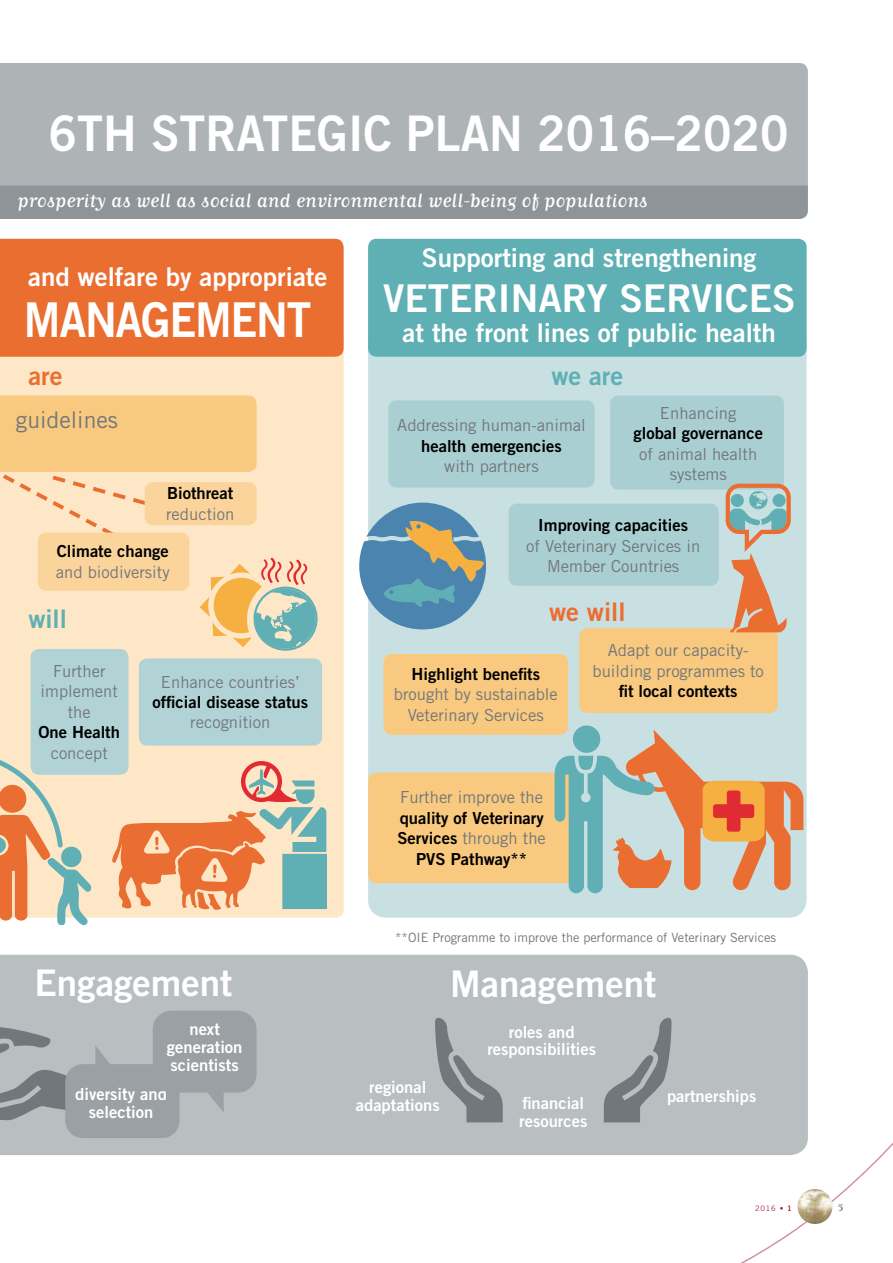
<style>
.page{position:relative;width:893px;height:1263px;background:#fff}
.page>*{position:absolute;margin:0;border:0;box-sizing:border-box;transform-origin:0 0}
.t1{font:49.05px "Trade Gothic LT Std Bd 2";color:#fff;scale:.95 1}
.t2{font:48px "Trade Gothic LT Std Bd 2";letter-spacing:-.03em;color:#fff;scale:.92 1}
.t3{font:38.25px "Trade Gothic LT Std Bd 2";color:#fff}
.t4{font:36.75px "Trade Gothic LT Std Bd 2";color:#fff}
.t5{font:25.8px "Trade Gothic LT Std Bd 2";color:#fff}
.t6{font:25.65px "Trade Gothic LT Std Bd 2";color:#eb6e31}
.t7{font:25.65px "Trade Gothic LT Std Bd 2";color:#5fb0b5}
.t8{font:22.95px "Trade Gothic LT Std";color:#71777a}
.t9{font:22.5px "Matrix Script";color:#fff}
.t10{font:16.65px/20.4px "Trade Gothic LT Std";color:#71777a;text-align:center}
.t11{font:16.65px "Trade Gothic LT Std Bd 2";color:#000}
.t12{font:16.65px/17.9px "Trade Gothic LT Std Bd 2";color:#fff;text-align:center}
.t13{font:12.75px "Trade Gothic LT Std";color:#71777a}
.t14{font:700 10.5px "Berkeley";color:#616871}
.t15{font:7.5px "Trade Gothic LT Std";color:#a5233b}
.s1{font-family:"Trade Gothic LT Std Bd 2";color:#000}
.s2{font-family:"Trade Gothic LT Std Bd 2"}
</style>
<div class="page">
<div style="left:0;top:185px;width:808px;height:34px;background:#8e9498"></div>
<div style="left:0;top:63px;width:808px;height:122px;background:#aeb3b6"></div>
<div style="left:368px;top:351px;width:439px;height:567px;background:#c9e0e2"></div>
<div style="left:368px;top:239px;width:439px;height:118px;background:#5fb0b5;border-radius:9px"></div>
<div style="left:0;top:955px;width:808px;height:200px;background:#b9bec1"></div>
<div style="left:0;top:357px;width:344px;height:561px;background:#fde7c7"></div>
<div style="left:0;top:239px;width:344px;height:118px;background:#eb6e31"></div>
<svg style="left:604px;top:1014px;width:67px;height:108px;background:#9fa4a7"></svg>
<svg style="left:435px;top:1014px;width:68px;height:108px;background:#9fa4a7"></svg>
<svg style="left:0;top:1011px;width:257px;height:127px;background:#a3a9ac"></svg>
<div style="left:388px;top:400px;width:207px;height:87px;background:#aacfd3;border-radius:9px"></div>
<div style="left:610px;top:396px;width:174px;height:94px;background:#aacfd3;border-radius:9px"></div>
<div style="left:509px;top:503px;width:210px;height:83px;background:#aacfd3;border-radius:9px"></div>
<svg style="left:0;top:396px;width:257px;height:144px;background:#fad297"></svg>
<div style="left:38px;top:533px;width:151px;height:58px;background:#fbd49c;border-radius:9px"></div>
<div style="left:579px;top:628px;width:199px;height:85px;background:#f9c97f;border-radius:9px"></div>
<div style="left:368px;top:772px;width:207px;height:111px;background:#f9c97f;border-radius:9px"></div>
<div style="left:384px;top:654px;width:184px;height:81px;background:#f9c97f;border-radius:9px"></div>
<div style="left:139px;top:658px;width:183px;height:87px;background:#b2d3d6;border-radius:9px"></div>
<div style="left:31px;top:649px;width:97px;height:126px;background:#b2d3d6;border-radius:9px"></div>
<div style="left:145px;top:482px;width:112px;height:43px;background:#fbd49c;border-radius:9px"></div>
<svg style="left:0;top:757px;width:93px;height:168px;background:#ddc2a4"></svg>
<svg style="left:200px;top:557px;width:122px;height:99px;background:#ddcda7"></svg>
<svg style="left:726px;top:484px;width:65px;height:148px;background:#c6b6a5"></svg>
<div style="left:573px;top:725px;width:27px;height:28px;background:#60afb4;border-radius:50%"></div>
<svg style="left:554px;top:730px;width:249px;height:163px;background:#c5b6a0"></svg>
<svg style="left:359px;top:503px;width:127px;height:126px;background:#7da2b0"></svg>
<svg style="left:112px;top:761px;width:215px;height:149px;background:#e0ba98"></svg>
<svg style="left:700px;top:1119px;width:193px;height:144px"></svg>
<img style="left:797px;top:1189px;width:36px;height:35px;border-radius:18px">
<h1 class="t1" style="left:49px;top:103px;width:780px">6TH STRATEGIC PLAN 2016–2020</h1>
<h3 class="t9" style="left:18px;top:190px;width:632px">prosperity as well as social and environmental well-being of populations</h3>
<h3 class="t5" style="left:28px;top:260px;width:301px">and welfare by appropriate</h3>
<h2 class="t2" style="left:24px;top:290px;width:314px">MANAGEMENT</h2>
<h3 class="t6" style="left:28px;top:359px;width:36px">are</h3>
<h3 class="t8" style="left:16px;top:405px;width:104px">guidelines</h3>
<p class="t11" style="left:167px;top:483px;width:68px">Biothreat</p>
<p class="t10" style="left:166px;top:504px;width:70px">reduction</p>
<p class="t11" style="left:57px;top:541px;width:113px">Climate change</p>
<p class="t10" style="left:56px;top:561px;width:115px">and biodiversity</p>
<h3 class="t7" style="left:28px;top:603px;width:40px">will</h3>
<p class="t10" style="left:41px;top:661px;width:79px">Further implement the</p>
<p class="t11" style="left:38px;top:722px;width:83px">One Health</p>
<p class="t10" style="left:51px;top:742px;width:59px">concept</p>
<p class="t10" style="left:161px;top:671px;width:140px">Enhance countries’</p>
<p class="t11" style="left:152px;top:692px;width:157px">official disease status</p>
<p class="t10" style="left:190px;top:712px;width:82px">recognition</p>
<h3 class="t5" style="left:422px;top:242px;width:336px">Supporting and strengthening</h3>
<h3 class="t3" style="left:383px;top:274px;width:414px">VETERINARY SERVICES</h3>
<h3 class="t5" style="left:403px;top:316px;width:375px">at the front lines of public health</h3>
<h3 class="t7" style="left:551px;top:359px;width:73px">we are</h3>
<p class="t10" style="left:397px;top:415px;width:190px">Addressing human-animal</p>
<p class="t11" style="left:421px;top:435px;width:142px">health emergencies</p>
<p class="t10" style="left:444px;top:456px;width:96px">with partners</p>
<p class="t10" style="left:660px;top:402px;width:78px">Enhancing</p>
<p class="t11" style="left:633px;top:423px;width:131px">global governance</p>
<p class="t10" style="left:639px;top:443px;width:119px">of animal health systems</p>
<p class="t11" style="left:538px;top:515px;width:151px">Improving capacities</p>
<p class="t10" style="left:526px;top:535px;width:176px">of Veterinary Services in<br>Member Countries</p>
<h3 class="t6" style="left:549px;top:595px;width:78px">we will</h3>
<p class="t11" style="left:411px;top:664px;width:130px">Highlight benefits</p>
<p class="t10" style="left:394px;top:684px;width:166px">brought by sustainable<br>Veterinary Services</p>
<p class="t10" style="left:400px;top:787px;width:144px">Further improve the</p>
<p class="t11" style="left:400px;top:807px;width:146px">quality of Veterinary</p>
<p class="t10" style="left:397px;top:828px;width:150px"><span class="s1">Services</span> through the</p>
<p class="t11" style="left:416px;top:848px;width:113px">PVS Pathway**</p>
<p class="t10" style="left:592px;top:640px;width:173px">Adapt our capacity&shy;building programmes to</p>
<p class="t11" style="left:619px;top:681px;width:120px">fit local contexts</p>
<p class="t13" style="left:395px;top:930px;width:382px">**OIE Programme to improve the performance of Veterinary Services</p>
<h3 class="t4" style="left:34px;top:960px;width:200px">Engagement</h3>
<h3 class="t4" style="left:450px;top:961px;width:208px">Management</h3>
<p class="t12" style="left:167px;top:1020px;width:77px">next generation scientists</p>
<p class="t12" style="left:75px;top:1085px;width:93px">diversity and selection</p>
<p class="t12" style="left:356px;top:1078px;width:85px">regional adaptations</p>
<p class="t12" style="left:487px;top:1022px;width:110px">roles and responsibilities</p>
<p class="t12" style="left:519px;top:1094px;width:70px;text-align:left">financial resources</p>
<p class="t12" style="left:667px;top:1087px;width:91px">partnerships</p>
<p class="t15" style="left:755px;top:1204px;width:38px">2016 • <span class="s2">1</span></p>
<p class="t14" style="left:838px;top:1202px;width:7px">5</p>
</div>
